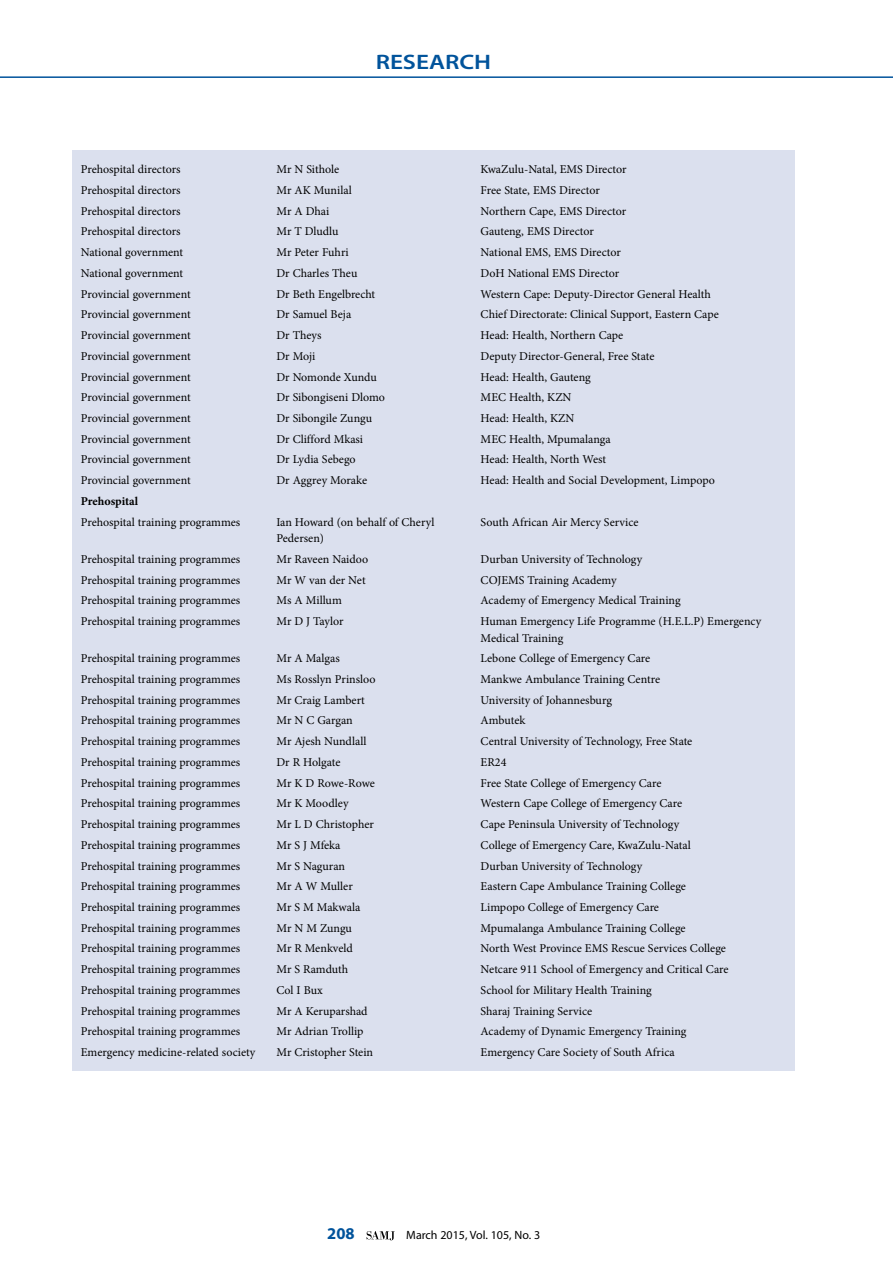
<style>
.page{position:relative;width:893px;height:1263px;background:#fff}
.page>*{position:absolute;margin:0;border:0;box-sizing:border-box;transform-origin:0 0}
.t1{font:600 21px "Myriad Pro";color:#00539b;scale:1.2 1}
.t2{font:700 16.5px "Myriad Pro";color:#00539b}
.t3{font:12px/16.5px "Minion Pro";color:#000}
.t4{font:12px "Myriad Pro";color:#000}
.t5{font:700 12px "Minion Pro";letter-spacing:-.005em;color:#000}
</style>
<div class="page">
<hr style="left:0;top:76px;width:893px;height:2px;background:#00539b">
<svg style="left:367px;top:1231px;width:28px;height:9px"></svg>
<div style="left:72px;top:150px;width:723px;height:920px;background:#dbe0ee"></div>
<h1 class="t1" style="left:376px;top:48px;width:98px">RESEARCH</h1>
<p class="t3" style="left:81px;top:161px;width:101px">Prehospital directors</p>
<p class="t3" style="left:276px;top:161px;width:64px">Mr N Sithole</p>
<p class="t3" style="left:481px;top:161px;width:147px">KwaZulu-Natal, EMS Director</p>
<p class="t3" style="left:81px;top:182px;width:101px">Prehospital directors</p>
<p class="t3" style="left:276px;top:182px;width:77px">Mr AK Munilal</p>
<p class="t3" style="left:481px;top:182px;width:121px">Free State, EMS Director</p>
<p class="t3" style="left:81px;top:203px;width:101px">Prehospital directors</p>
<p class="t3" style="left:276px;top:203px;width:54px">Mr A Dhai</p>
<p class="t3" style="left:481px;top:203px;width:147px">Northern Cape, EMS Director</p>
<p class="t3" style="left:81px;top:223px;width:101px">Prehospital directors</p>
<p class="t3" style="left:276px;top:223px;width:64px">Mr T Dludlu</p>
<p class="t3" style="left:481px;top:223px;width:115px">Gauteng, EMS Director</p>
<p class="t3" style="left:81px;top:244px;width:104px">National government</p>
<p class="t3" style="left:276px;top:244px;width:74px">Mr Peter Fuhri</p>
<p class="t3" style="left:481px;top:244px;width:142px">National EMS, EMS Director</p>
<p class="t3" style="left:81px;top:265px;width:104px">National government</p>
<p class="t3" style="left:276px;top:265px;width:83px">Dr Charles Theu</p>
<p class="t3" style="left:481px;top:265px;width:140px">DoH National EMS Director</p>
<p class="t3" style="left:81px;top:286px;width:111px">Provincial government</p>
<p class="t3" style="left:276px;top:286px;width:100px">Dr Beth Engelbrecht</p>
<p class="t3" style="left:481px;top:286px;width:232px">Western Cape: Deputy-Director General Health</p>
<p class="t3" style="left:81px;top:306px;width:111px">Provincial government</p>
<p class="t3" style="left:276px;top:306px;width:76px">Dr Samuel Beja</p>
<p class="t3" style="left:481px;top:306px;width:240px">Chief Directorate: Clinical Support, Eastern Cape</p>
<p class="t3" style="left:81px;top:327px;width:111px">Provincial government</p>
<p class="t3" style="left:276px;top:327px;width:47px">Dr Theys</p>
<p class="t3" style="left:481px;top:327px;width:144px">Head: Health, Northern Cape</p>
<p class="t3" style="left:81px;top:348px;width:111px">Provincial government</p>
<p class="t3" style="left:276px;top:348px;width:40px">Dr Moji</p>
<p class="t3" style="left:481px;top:348px;width:175px">Deputy Director-General, Free State</p>
<p class="t3" style="left:81px;top:368px;width:111px">Provincial government</p>
<p class="t3" style="left:276px;top:368px;width:102px">Dr Nomonde Xundu</p>
<p class="t3" style="left:481px;top:368px;width:112px">Head: Health, Gauteng</p>
<p class="t3" style="left:81px;top:389px;width:111px">Provincial government</p>
<p class="t3" style="left:276px;top:389px;width:110px">Dr Sibongiseni Dlomo</p>
<p class="t3" style="left:481px;top:389px;width:92px">MEC Health, KZN</p>
<p class="t3" style="left:81px;top:410px;width:111px">Provincial government</p>
<p class="t3" style="left:276px;top:410px;width:97px">Dr Sibongile Zungu</p>
<p class="t3" style="left:481px;top:410px;width:95px">Head: Health, KZN</p>
<p class="t3" style="left:81px;top:431px;width:111px">Provincial government</p>
<p class="t3" style="left:276px;top:431px;width:88px">Dr Clifford Mkasi</p>
<p class="t3" style="left:481px;top:431px;width:132px">MEC Health, Mpumalanga</p>
<p class="t3" style="left:81px;top:451px;width:111px">Provincial government</p>
<p class="t3" style="left:276px;top:451px;width:81px">Dr Lydia Sebego</p>
<p class="t3" style="left:481px;top:451px;width:127px">Head: Health, North West</p>
<p class="t3" style="left:81px;top:472px;width:111px">Provincial government</p>
<p class="t3" style="left:276px;top:472px;width:92px">Dr Aggrey Morake</p>
<p class="t3" style="left:481px;top:472px;width:236px">Head: Health and Social Development, Limpopo</p>
<p class="t5" style="left:81px;top:493px;width:59px">Prehospital</p>
<p class="t3" style="left:81px;top:514px;width:161px">Prehospital training programmes</p>
<p class="t3" style="left:276px;top:514px;width:160px">Ian Howard (on behalf of Cheryl<br>Pedersen)</p>
<p class="t3" style="left:481px;top:514px;width:159px">South African Air Mercy Service</p>
<p class="t3" style="left:81px;top:551px;width:161px">Prehospital training programmes</p>
<p class="t3" style="left:276px;top:551px;width:93px">Mr Raveen Naidoo</p>
<p class="t3" style="left:481px;top:551px;width:163px">Durban University of Technology</p>
<p class="t3" style="left:81px;top:571px;width:161px">Prehospital training programmes</p>
<p class="t3" style="left:276px;top:571px;width:91px">Mr W van der Net</p>
<p class="t3" style="left:481px;top:571px;width:137px">COJEMS Training Academy</p>
<p class="t3" style="left:81px;top:592px;width:161px">Prehospital training programmes</p>
<p class="t3" style="left:276px;top:592px;width:67px">Ms A Millum</p>
<p class="t3" style="left:481px;top:592px;width:202px">Academy of Emergency Medical Training</p>
<p class="t3" style="left:81px;top:613px;width:161px">Prehospital training programmes</p>
<p class="t3" style="left:276px;top:613px;width:69px">Mr D J Taylor</p>
<p class="t3" style="left:481px;top:613px;width:282px">Human Emergency Life Programme (H.E.L.P) Emergency<br>Medical Training</p>
<p class="t3" style="left:81px;top:650px;width:161px">Prehospital training programmes</p>
<p class="t3" style="left:276px;top:650px;width:65px">Mr A Malgas</p>
<p class="t3" style="left:481px;top:650px;width:171px">Lebone College of Emergency Care</p>
<p class="t3" style="left:81px;top:671px;width:161px">Prehospital training programmes</p>
<p class="t3" style="left:276px;top:671px;width:101px">Ms Rosslyn Prinsloo</p>
<p class="t3" style="left:481px;top:671px;width:181px">Mankwe Ambulance Training Centre</p>
<p class="t3" style="left:81px;top:692px;width:161px">Prehospital training programmes</p>
<p class="t3" style="left:276px;top:692px;width:90px">Mr Craig Lambert</p>
<p class="t3" style="left:481px;top:692px;width:133px">University of Johannesburg</p>
<p class="t3" style="left:81px;top:712px;width:161px">Prehospital training programmes</p>
<p class="t3" style="left:276px;top:712px;width:78px">Mr N C Gargan</p>
<p class="t3" style="left:481px;top:712px;width:46px">Ambutek</p>
<p class="t3" style="left:81px;top:733px;width:161px">Prehospital training programmes</p>
<p class="t3" style="left:276px;top:733px;width:92px">Mr Ajesh Nundlall</p>
<p class="t3" style="left:481px;top:733px;width:213px">Central University of Technology, Free State</p>
<p class="t3" style="left:81px;top:754px;width:161px">Prehospital training programmes</p>
<p class="t3" style="left:276px;top:754px;width:66px">Dr R Holgate</p>
<p class="t3" style="left:481px;top:754px;width:27px">ER24</p>
<p class="t3" style="left:81px;top:774px;width:161px">Prehospital training programmes</p>
<p class="t3" style="left:276px;top:774px;width:100px">Mr K D Rowe-Rowe</p>
<p class="t3" style="left:481px;top:774px;width:182px">Free State College of Emergency Care</p>
<p class="t3" style="left:81px;top:795px;width:161px">Prehospital training programmes</p>
<p class="t3" style="left:276px;top:795px;width:74px">Mr K Moodley</p>
<p class="t3" style="left:481px;top:795px;width:203px">Western Cape College of Emergency Care</p>
<p class="t3" style="left:81px;top:816px;width:161px">Prehospital training programmes</p>
<p class="t3" style="left:276px;top:816px;width:99px">Mr L D Christopher</p>
<p class="t3" style="left:481px;top:816px;width:200px">Cape Peninsula University of Technology</p>
<p class="t3" style="left:81px;top:837px;width:161px">Prehospital training programmes</p>
<p class="t3" style="left:276px;top:837px;width:66px">Mr S J Mfeka</p>
<p class="t3" style="left:481px;top:837px;width:212px">College of Emergency Care, KwaZulu-Natal</p>
<p class="t3" style="left:81px;top:857px;width:161px">Prehospital training programmes</p>
<p class="t3" style="left:276px;top:857px;width:70px">Mr S Naguran</p>
<p class="t3" style="left:481px;top:857px;width:163px">Durban University of Technology</p>
<p class="t3" style="left:81px;top:878px;width:161px">Prehospital training programmes</p>
<p class="t3" style="left:276px;top:878px;width:78px">Mr A W Muller</p>
<p class="t3" style="left:481px;top:878px;width:207px">Eastern Cape Ambulance Training College</p>
<p class="t3" style="left:81px;top:899px;width:161px">Prehospital training programmes</p>
<p class="t3" style="left:276px;top:899px;width:86px">Mr S M Makwala</p>
<p class="t3" style="left:481px;top:899px;width:180px">Limpopo College of Emergency Care</p>
<p class="t3" style="left:81px;top:920px;width:161px">Prehospital training programmes</p>
<p class="t3" style="left:276px;top:920px;width:77px">Mr N M Zungu</p>
<p class="t3" style="left:481px;top:920px;width:206px">Mpumalanga Ambulance Training College</p>
<p class="t3" style="left:81px;top:940px;width:161px">Prehospital training programmes</p>
<p class="t3" style="left:276px;top:940px;width:78px">Mr R Menkveld</p>
<p class="t3" style="left:481px;top:940px;width:247px">North West Province EMS Rescue Services College</p>
<p class="t3" style="left:81px;top:961px;width:161px">Prehospital training programmes</p>
<p class="t3" style="left:276px;top:961px;width:73px">Mr S Ramduth</p>
<p class="t3" style="left:481px;top:961px;width:249px">Netcare 911 School of Emergency and Critical Care</p>
<p class="t3" style="left:81px;top:982px;width:161px">Prehospital training programmes</p>
<p class="t3" style="left:276px;top:982px;width:48px">Col I Bux</p>
<p class="t3" style="left:481px;top:982px;width:173px">School for Military Health Training</p>
<p class="t3" style="left:81px;top:1002px;width:161px">Prehospital training programmes</p>
<p class="t3" style="left:276px;top:1002px;width:93px">Mr A Keruparshad</p>
<p class="t3" style="left:481px;top:1002px;width:113px">Sharaj Training Service</p>
<p class="t3" style="left:81px;top:1023px;width:161px">Prehospital training programmes</p>
<p class="t3" style="left:276px;top:1023px;width:89px">Mr Adrian Trollip</p>
<p class="t3" style="left:481px;top:1023px;width:207px">Academy of Dynamic Emergency Training</p>
<p class="t3" style="left:81px;top:1044px;width:176px">Emergency medicine-related society</p>
<p class="t3" style="left:276px;top:1044px;width:98px">Mr Cristopher Stein</p>
<p class="t3" style="left:481px;top:1044px;width:196px">Emergency Care Society of South Africa</p>
<h2 class="t2" style="left:327px;top:1223px;width:29px">208</h2>
<p class="t4" style="left:406px;top:1228px;width:135px">March 2015, Vol. 105, No. 3</p>
</div>
